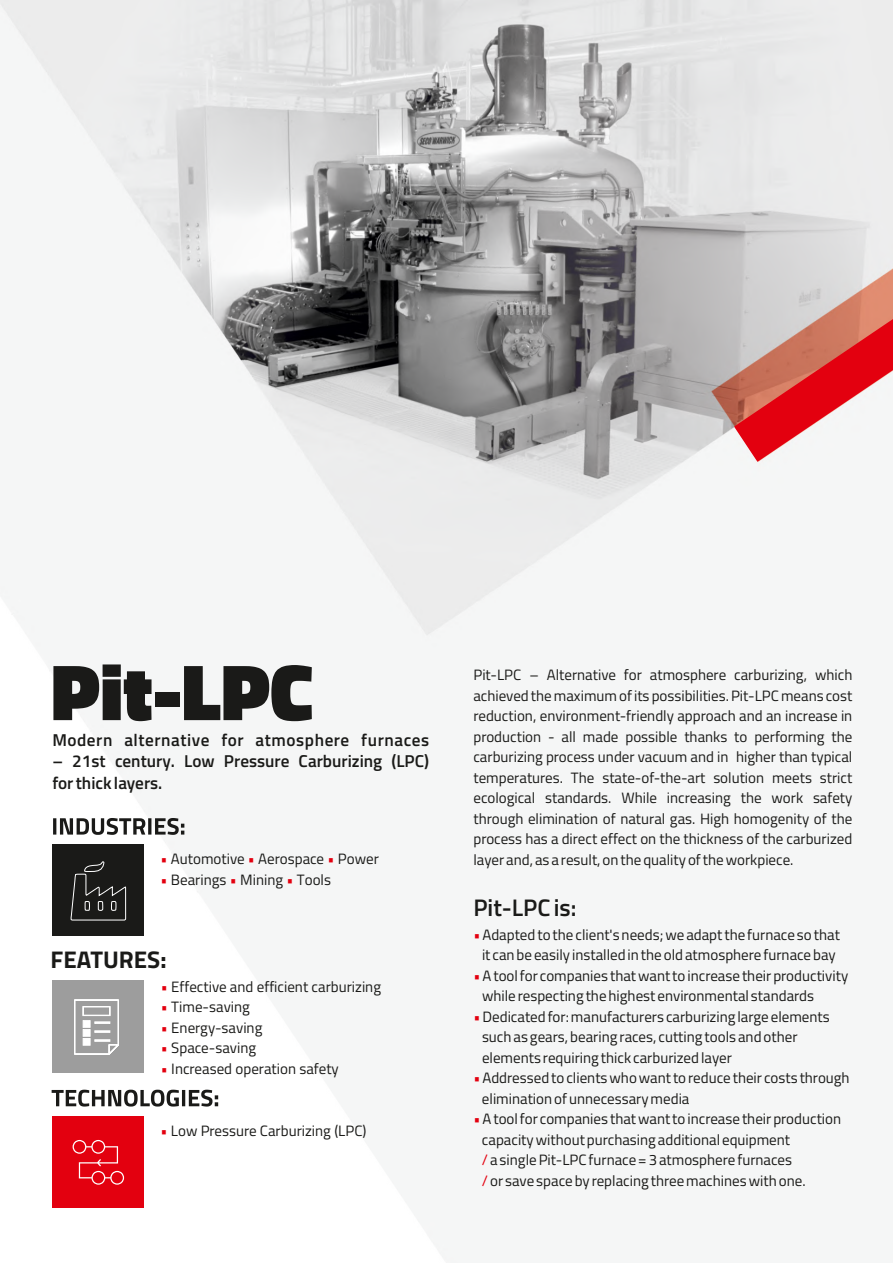
<style>
.page{position:relative;width:893px;height:1263px;background:#fff}
.page>*{position:absolute;margin:0;border:0;box-sizing:border-box;transform-origin:0 0}
.t1{font:700 80.7px "Titillium";color:#1a1a18}
.t2{font:700 24.15px "Titillium";color:#1a1a18}
.t3{font:600 24px "Titillium";color:#1a1a18}
.t4{font:600 17.25px/21.8px "Titillium";color:#1a1a18}
.t5{font:600 17.25px "Titillium";letter-spacing:.03em;color:#1a1a18}
.t6{font:15px/20.5px "Titillium";color:#1a1a18}
.t7{font:15px "Titillium";color:#e3000f}
.s1{color:#e3000f}
</style>
<div class="page">
<img style="left:0;top:0;width:893px;height:1263px">
<svg style="left:734px;top:314px;width:159px;height:148px"></svg>
<svg style="left:53px;top:818px;width:131px;height:17px"></svg>
<svg style="left:52px;top:1090px;width:166px;height:16px"></svg>
<div style="left:52px;top:844px;width:92px;height:91px;background:#1a1a18"></div>
<div style="left:52px;top:1117px;width:92px;height:91px;background:#e3000f"></div>
<svg style="left:70px;top:861px;width:56px;height:60px"></svg>
<svg style="left:73px;top:1140px;width:51px;height:45px"></svg>
<div style="left:52px;top:980px;width:92px;height:92px;background:#9d9d9d"></div>
<svg style="left:74px;top:999px;width:45px;height:56px"></svg>
<h1 class="t1" style="left:51px;top:660px;width:263px">Pit-LPC</h1>
<p class="t6" style="left:473px;top:666px;width:380px;text-align:justify">Pit-LPC – Alternative for atmosphere carburizing, which achieved the maximum of its possibilities. Pit-LPC means cost reduction, environment-friendly approach and an increase in production - all made possible thanks to performing the carburizing process under vacuum and in higher than typical temperatures. The state-of-the-art solution meets strict ecological standards. While increasing the work safety through elimination of natural gas. High homogenity of the process has a direct effect on the thickness of the carburized layer and, as a result, on the quality of the workpiece.</p>
<h3 class="t3" style="left:473px;top:898px;width:105px">Pit-LPC is:</h3>
<p class="t6" style="left:473px;top:925px;width:368px;text-align:center"><span class="s1">•</span>Adapted to the client's needs; we adapt the furnace so that it can be easily installed in the old atmosphere furnace bay</p>
<p class="t6" style="left:482px;top:966px;width:368px;text-indent:-9px"><span class="s1">•</span>A tool for companies thatwant to increase their productivity while respecting the highest environmental standards</p>
<p class="t6" style="left:482px;top:1007px;width:349px;text-indent:-9px"><span class="s1">•</span>Dedicated for: manufacturers carburizing large elements such as gears, bearing races, cutting tools and other elements requiring thick carburized layer</p>
<p class="t6" style="left:482px;top:1069px;width:369px;text-indent:-9px"><span class="s1">•</span>Addressed to clients who want to reduce their costs through elimination of unnecessary media</p>
<p class="t6" style="left:482px;top:1110px;width:361px;text-indent:-9px"><span class="s1">•</span>A tool for companies that want to increase their production capacity without purchasing additional equipment<br><span class="s1">/</span>a single Pit-LPC furnace = 3 atmosphere furnaces<br><span class="s1">/</span>or save space by replacing three machines with one.</p>
<p class="t5" style="left:52px;top:733px;width:378px">Modern alternative for atmosphere furnaces</p>
<p class="t4" style="left:52px;top:752px;width:378px">– 21st century. Low Pressure Carburizing (LPC) for thick layers.</p>
<p class="t6" style="left:161px;top:850px;width:220px"><span class="s1">•</span> Automotive Aerospace Power</p>
<p class="t7" style="left:248px;top:853px;width:9px">•</p>
<p class="t7" style="left:327px;top:853px;width:9px">•</p>
<p class="t6" style="left:161px;top:871px;width:172px"><span class="s1">•</span> Bearings Mining Tools</p>
<p class="t7" style="left:230px;top:873px;width:9px">•</p>
<p class="t7" style="left:286px;top:873px;width:9px">•</p>
<h2 class="t2" style="left:51px;top:950px;width:117px">FEATURES:</h2>
<p class="t6" style="left:161px;top:978px;width:222px"><span class="s1">•</span> Effective and efficient carburizing</p>
<p class="t6" style="left:161px;top:998px;width:91px"><span class="s1">•</span> Time-saving</p>
<p class="t6" style="left:161px;top:1019px;width:103px"><span class="s1">•</span> Energy-saving</p>
<p class="t6" style="left:161px;top:1039px;width:97px"><span class="s1">•</span> Space-saving</p>
<p class="t6" style="left:161px;top:1060px;width:179px"><span class="s1">•</span> Increased operation safety</p>
<p class="t6" style="left:161px;top:1122px;width:207px"><span class="s1">•</span> Low Pressure Carburizing (LPC)</p>
</div>
